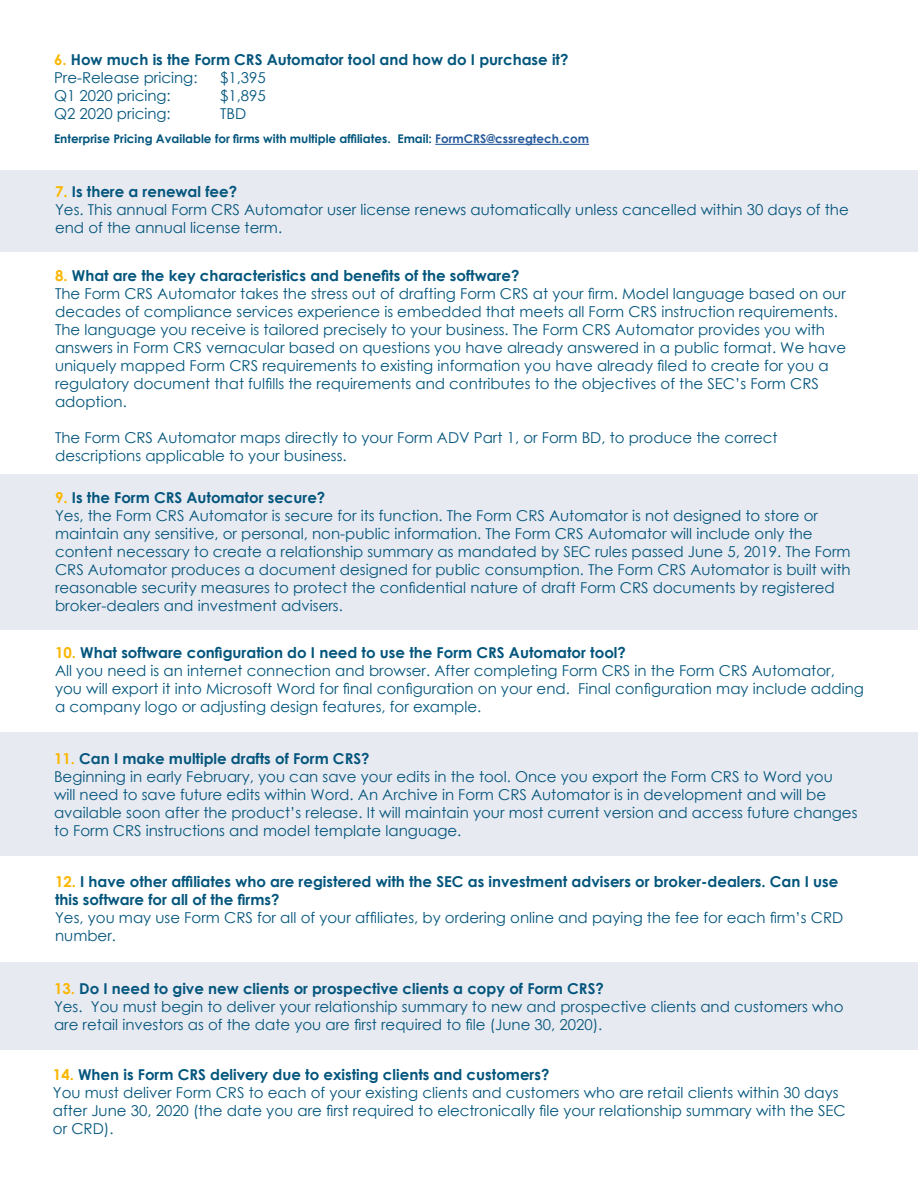
<style>
.page{position:relative;width:918px;height:1188px;background:#fff}
.page>*{position:absolute;margin:0;border:0;box-sizing:border-box;transform-origin:0 0}
.t1{font:15px/18px "Century Gothic";color:#04567d}
.t2{font:700 15px/18px "Century Gothic";color:#04567d}
.t3{font:700 12px "Century Gothic";color:#04567d}
.s1{color:#fab600}
.s2{font-weight:400}
.s3{color:#275b9b}
.s4{font-weight:700;color:#fab600}
.s5{font-weight:700}
</style>
<div class="page">
<hr style="left:435px;top:144px;width:154px;height:1px;background:#275b9b">
<div style="left:0;top:170px;width:918px;height:82px;background:#e8eaf1"></div>
<div style="left:0;top:474px;width:918px;height:155px;background:#e8eaf1"></div>
<div style="left:0;top:732px;width:918px;height:123px;background:#e8eaf1"></div>
<div style="left:0;top:962px;width:918px;height:88px;background:#e8eaf1"></div>
<p class="t2" style="left:54px;top:50px;width:516px"><span class="s1">6.</span> How much is the Form CRS Automator tool and how do I purchase it?<br><span class="s2">Pre-Release pricing:</span></p>
<p class="t1" style="left:220px;top:69px;width:47px">$1,395</p>
<p class="t1" style="left:54px;top:87px;width:118px">Q1 2020 pricing:</p>
<p class="t1" style="left:220px;top:87px;width:47px">$1,895</p>
<p class="t1" style="left:54px;top:105px;width:118px">Q2 2020 pricing:</p>
<p class="t1" style="left:220px;top:105px;width:28px">TBD</p>
<p class="t3" style="left:54px;top:130px;width:537px">Enterprise Pricing Available for firms with multiple affiliates. Email: <span class="s3">FormCRS@cssregtech.com</span></p>
<p class="t1" style="left:55px;top:182px;width:795px"><span class="s4">7.</span> <span class="s5">Is there a renewal fee?<br></span>Yes. This annual Form CRS Automator user license renews automatically unless cancelled within 30 days of the end of the annual license term.</p>
<p class="t1" style="left:55px;top:266px;width:793px"><span class="s4">8.</span> <span class="s5">What are the key characteristics and benefits of the software?<br></span>The Form CRS Automator takes the stress out of drafting Form CRS at your firm. Model language based on our decades of compliance services experience is embedded that meets all Form CRS instruction requirements.<br>The language you receive is tailored precisely to your business. The Form CRS Automator provides you with answers in Form CRS vernacular based on questions you have already answered in a public format. We have uniquely mapped Form CRS requirements to existing information you have already filed to create for you a regulatory document that fulfills the requirements and contributes to the objectives of the SEC’s Form CRS adoption.</p>
<p class="t1" style="left:55px;top:428px;width:724px">The Form CRS Automator maps directly to your Form ADV Part 1, or Form BD, to produce the correct descriptions applicable to your business.</p>
<p class="t1" style="left:55px;top:489px;width:797px"><span class="s4">9.</span> <span class="s5">Is the Form CRS Automator secure?<br></span>Yes, the Form CRS Automator is secure for its function. The Form CRS Automator is not designed to store or maintain any sensitive, or personal, non-public information. The Form CRS Automator will include only the content necessary to create a relationship summary as mandated by SEC rules passed June 5, 2019. The Form CRS Automator produces a document designed for public consumption. The Form CRS Automator is built with reasonable security measures to protect the confidential nature of draft Form CRS documents by registered broker-dealers and investment advisers.</p>
<p class="t1" style="left:55px;top:643px;width:810px"><span class="s4">10.</span> <span class="s5">What software configuration do I need to use the Form CRS Automator tool?<br></span>All you need is an internet connection and browser. After completing Form CRS in the Form CRS Automator, you will export it into Microsoft Word for final configuration on your end. Final configuration may include adding a company logo or adjusting design features, for example.</p>
<p class="t1" style="left:54px;top:749px;width:805px"><span class="s4">11.</span> <span class="s5">Can I make multiple drafts of Form CRS?<br></span>Beginning in early February, you can save your edits in the tool. Once you export the Form CRS to Word you will need to save future edits within Word. An Archive in Form CRS Automator is in development and will be available soon after the product’s release. It will maintain your most current version and access future changes to Form CRS instructions and model template language.</p>
<p class="t2" style="left:55px;top:872px;width:785px"><span class="s1">12.</span> I have other affiliates who are registered with the SEC as investment advisers or broker-dealers. Can I use this software for all of the firms?</p>
<p class="t1" style="left:55px;top:909px;width:790px">Yes, you may use Form CRS for all of your affiliates, by ordering online and paying the fee for each firm’s CRD number.</p>
<p class="t1" style="left:54px;top:980px;width:791px"><span class="s4">13.</span> <span class="s5">Do I need to give new clients or prospective clients a copy of Form CRS?<br></span>Yes. You must begin to deliver your relationship summary to new and prospective clients and customers who are retail investors as of the date you are first required to file (June 30, 2020).</p>
<p class="t1" style="left:53px;top:1066px;width:794px"><span class="s4">14.</span> <span class="s5">When is Form CRS delivery due to existing clients and customers?<br></span>You must deliver Form CRS to each of your existing clients and customers who are retail clients within 30 days after June 30, 2020 (the date you are first required to electronically file your relationship summary with the SEC or CRD).</p>
</div>
